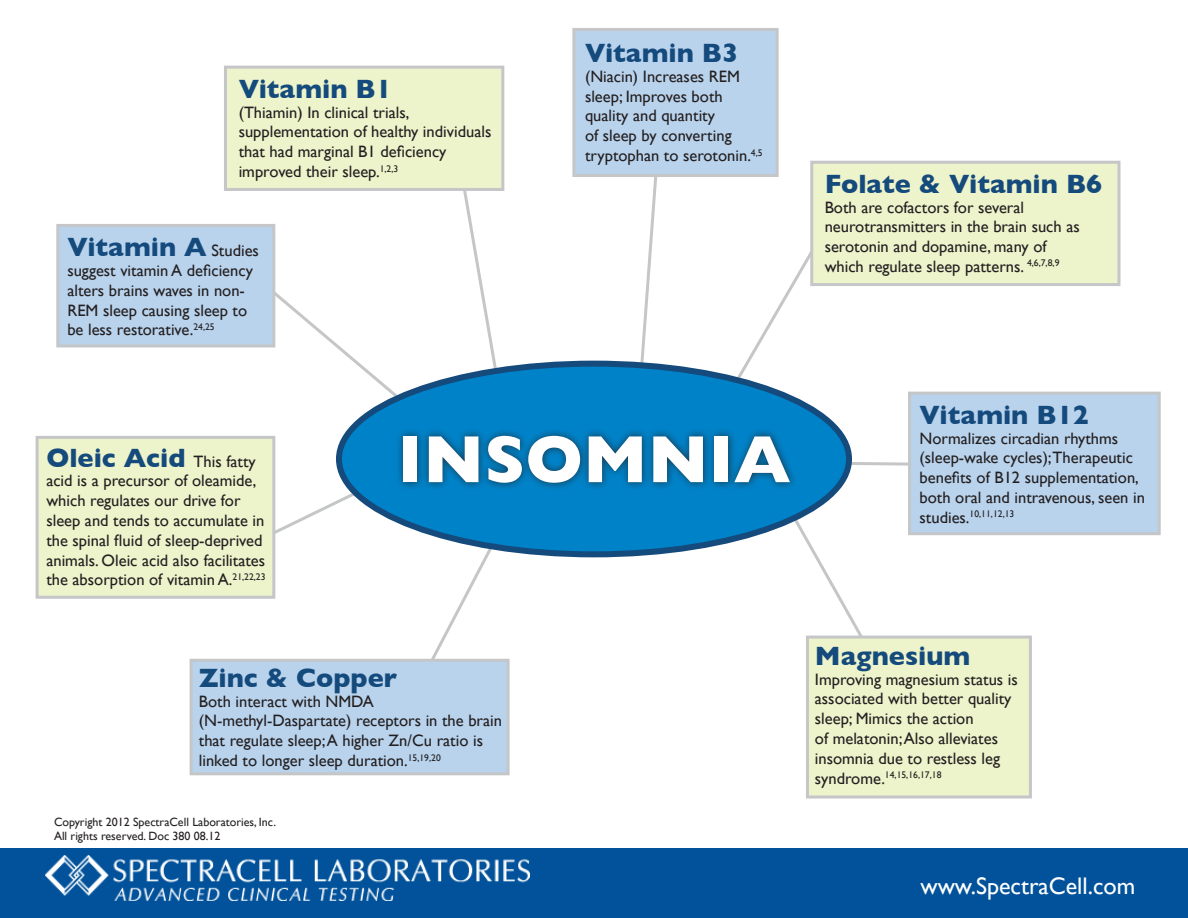
<style>
.page{position:relative;width:1188px;height:918px;background:#fff}
.page>*{position:absolute;margin:0;border:0;box-sizing:border-box;transform-origin:0 0}
.t1{font:700 67.5px "Gill Sans";color:#fff}
.t2{font:700 27px "Gill Sans";color:#144a7c}
.t3{font:24px "Gill Sans";color:#fff}
.t4{font:16.5px/19.8px "Gill Sans";color:#231f20}
.t5{font:12px/14.4px "Gill Sans";color:#231f20}
.t6{font:9.6px "Gill Sans";color:#231f20}
.s1{font-weight:400;font-size:16.5px;color:#231f20}
.s2{font-size:16.5px}
</style>
<div class="page">
<div style="left:0;top:849px;width:1188px;height:69px;background:#01529a"></div>
<img style="left:46px;top:856px;width:483px;height:44px">
<svg style="left:230px;top:255px;width:199px;height:169px"></svg>
<svg style="left:275px;top:474px;width:116px;height:77px"></svg>
<svg style="left:424px;top:530px;width:119px;height:129px"></svg>
<svg style="left:448px;top:109px;width:57px;height:272px"></svg>
<svg style="left:636px;top:160px;width:327px;height:476px"></svg>
<div style="left:572px;top:28px;width:207px;height:149px;background:#b9d3ed;border:3px solid #c5c6c8"></div>
<div style="left:806px;top:636px;width:226px;height:163px;background:#edf3cb;border:3px solid #c5c6c8"></div>
<div style="left:810px;top:161px;width:310px;height:125px;background:#edf3cb;border:3px solid #c5c6c8"></div>
<div style="left:908px;top:392px;width:253px;height:143px;background:#b9d3ed;border:3px solid #c5c6c8"></div>
<div style="left:224px;top:66px;width:280px;height:125px;background:#edf3cb;border:3px solid #c5c6c8"></div>
<div style="left:56px;top:224px;width:219px;height:123px;background:#b9d3ed;border:3px solid #c5c6c8"></div>
<div style="left:190px;top:659px;width:320px;height:116px;background:#b9d3ed;border:3px solid #c5c6c8"></div>
<div style="left:36px;top:436px;width:239px;height:163px;background:#edf3cb;border:3px solid #c5c6c8"></div>
<div style="left:339px;top:364px;width:510px;height:190px;background:#0082c8;border-radius:50%"></div>
<div style="left:336px;top:361px;width:516px;height:196px;border:6px solid #144a7c;border-radius:50%"></div>
<div style="left:396px;top:428px;width:401px;height:63px;background:#231f20;opacity:.75"></div>
<p class="t2" style="left:239px;top:73px;width:155px">Vitamin B1</p>
<p class="t4" style="left:239px;top:102px;width:254px">(Thiamin) In clinical trials, supplementation of healthy individuals that had marginal B1 deficiency improved their sleep.<sup>1,2,3</sup></p>
<p class="t2" style="left:67px;top:231px;width:193px">Vitamin A <span class="s1">Studies</span></p>
<p class="t4" style="left:67px;top:260px;width:187px">suggest vitamin A deficiency</p>
<p class="t4" style="left:67px;top:280px;width:179px">alters brains waves in non-</p>
<p class="t4" style="left:67px;top:300px;width:181px">REM sleep causing sleep to</p>
<p class="t4" style="left:67px;top:320px;width:149px">be less restorative.<sup>24,25</sup></p>
<p class="t2" style="left:585px;top:37px;width:155px">Vitamin B3</p>
<p class="t4" style="left:585px;top:66px;width:179px">(Niacin) Increases REM sleep; Improves both quality and quantity<br>of sleep by converting tryptophan to serotonin.<sup>4,5</sup></p>
<p class="t2" style="left:825px;top:168px;width:279px">Folate &amp; Vitamin B6</p>
<p class="t4" style="left:825px;top:197px;width:201px">Both are cofactors for several</p>
<p class="t4" style="left:825px;top:217px;width:257px">neurotransmitters in the brain such as</p>
<p class="t4" style="left:825px;top:237px;width:223px">serotonin and dopamine, many of</p>
<p class="t4" style="left:825px;top:256px;width:236px">which regulate sleep patterns. <sup>4,6,7,8,9</sup></p>
<p class="t2" style="left:46px;top:442px;width:211px">Oleic Acid <span class="s1">This fatty</span></p>
<p class="t4" style="left:46px;top:471px;width:221px">acid is a precursor of oleamide, which regulates our drive for sleep and tends to accumulate in the spinal fluid of sleep-deprived animals. Oleic acid also facilitates the absorption of vitamin A.<sup>21,22,23</sup></p>
<p class="t1" style="left:398px;top:420px;width:394px">INSOMNIA</p>
<p class="t2" style="left:199px;top:662px;width:200px">Zinc &amp; Copper</p>
<p class="t4" style="left:199px;top:691px;width:305px">Both interact with NMDA (N-methyl-Daspartate) receptors in the brain that regulate sleep; A higher Zn/Cu ratio is linked to longer sleep duration.<sup>15,19,20</sup></p>
<p class="t5" style="left:54px;top:814px;width:224px">Copyright 2012 SpectraCell Laboratories, Inc.<br>All rights reserved. Doc 380 08.12</p>
<p class="t2" style="left:920px;top:399px;width:171px">Vitamin B12</p>
<p class="t4" style="left:920px;top:428px;width:200px">Normalizes circadian rhythms</p>
<p class="t4" style="left:920px;top:448px;width:215px">(sleep-wake cycles);Therapeutic</p>
<p class="t4" style="left:920px;top:468px;width:221px">benefits of B12 supplementation,</p>
<p class="t4" style="left:920px;top:487px;width:227px">both oral and intravenous, seen in</p>
<p class="t6" style="left:920px;top:508px;width:96px"><span class="s2">studies.</span>10,11,12,13</p>
<p class="t2" style="left:815px;top:640px;width:157px">Magnesium</p>
<p class="t4" style="left:815px;top:669px;width:204px">Improving magnesium status is associated with better quality sleep; Mimics the action</p>
<p class="t4" style="left:815px;top:728px;width:187px">of melatonin; Also alleviates insomnia due to restless leg</p>
<p class="t6" style="left:815px;top:769px;width:128px"><span class="s2">syndrome.</span>14,15,16,17,18</p>
<p class="t3" style="left:920px;top:872px;width:216px">www.SpectraCell.com</p>
</div>
